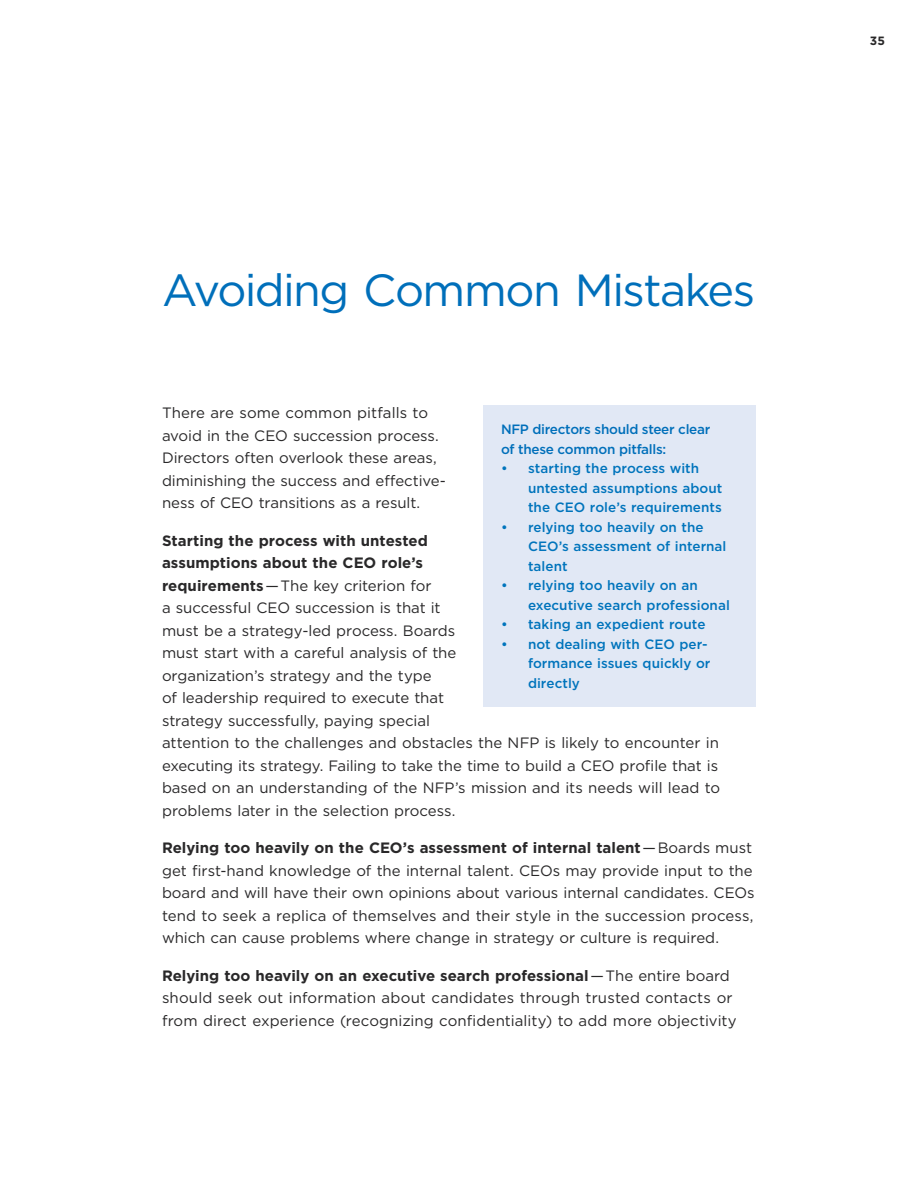
<style>
.page{position:relative;width:918px;height:1188px;background:#fff}
.page>*{position:absolute;margin:0;border:0;box-sizing:border-box;transform-origin:0 0}
.t1{font:45px "Gotham";letter-spacing:-.035em;color:#006fba}
.t2{font:15px/22.5px "Gotham";color:#292829}
.t3{font:500 13.5px/19.5px "Gotham";color:#0074bc}
.t4{font:500 13.5px/19.5px "Gotham";letter-spacing:-.02em;color:#006fba}
.t5{font:700 12px "Gotham";color:#292829}
.s1{font-weight:700}
</style>
<div class="page">
<div style="left:483px;top:405px;width:273px;height:302px;background:#e1e8f5"></div>
<h1 class="t1" style="left:162px;top:261px;width:595px">Avoiding Common Mistakes</h1>
<p class="t2" style="left:162px;top:402px;width:286px">There are some common pitfalls to avoid in the CEO succession process.<br>Directors often overlook these areas, diminishing the success and effective&shy;ness of CEO transitions as a result.</p>
<p class="t2" style="left:162px;top:529px;width:560px"><span class="s1">Starting the process with untested<br>assumptions about the CEO role’s<br>requirements</span> — The key criterion for<br>a successful CEO succession is that it<br>must be a strategy-led process. Boards<br>must start with a careful analysis of the<br>organization’s strategy and the type<br>of leadership required to execute that<br>strategy successfully, paying special<br>attention to the challenges and obstacles the NFP is likely to encounter in executing its strategy. Failing to take the time to build a CEO profile that is based on an understanding of the NFP’s mission and its needs will lead to problems later in the selection process.</p>
<p class="t2" style="left:162px;top:837px;width:594px"><span class="s1">Relying too heavily on the CEO’s assessment of internal talent</span> — Boards must get first-hand knowledge of the internal talent. CEOs may provide input to the board and will have their own opinions about various internal candidates. CEOs tend to seek a replica of themselves and their style in the succession process, which can cause problems where change in strategy or culture is required.</p>
<p class="t2" style="left:162px;top:964px;width:576px"><span class="s1">Relying too heavily on an executive search professional</span> — The entire board should seek out information about candidates through trusted contacts or from direct experience (recognizing confidentiality) to add more objectivity</p>
<p class="t4" style="left:501px;top:419px;width:211px">NFP directors should steer clear of these common pitfalls:</p>
<p class="t3" style="left:528px;top:458px;width:196px;text-indent:-27px">• starting the process with untested assumptions about the CEO role’s requirements</p>
<p class="t3" style="left:528px;top:517px;width:200px;text-indent:-27px">• relying too heavily on the<br>CEO’s assessment of internal talent</p>
<p class="t3" style="left:528px;top:575px;width:203px;text-indent:-27px">• relying too heavily on an executive search professional</p>
<p class="t3" style="left:501px;top:614px;width:206px">• taking an expedient route</p>
<p class="t3" style="left:528px;top:634px;width:184px;text-indent:-27px">• not dealing with CEO per&shy;formance issues quickly or directly</p>
<p class="t5" style="left:870px;top:33px;width:17px">35</p>
</div>
